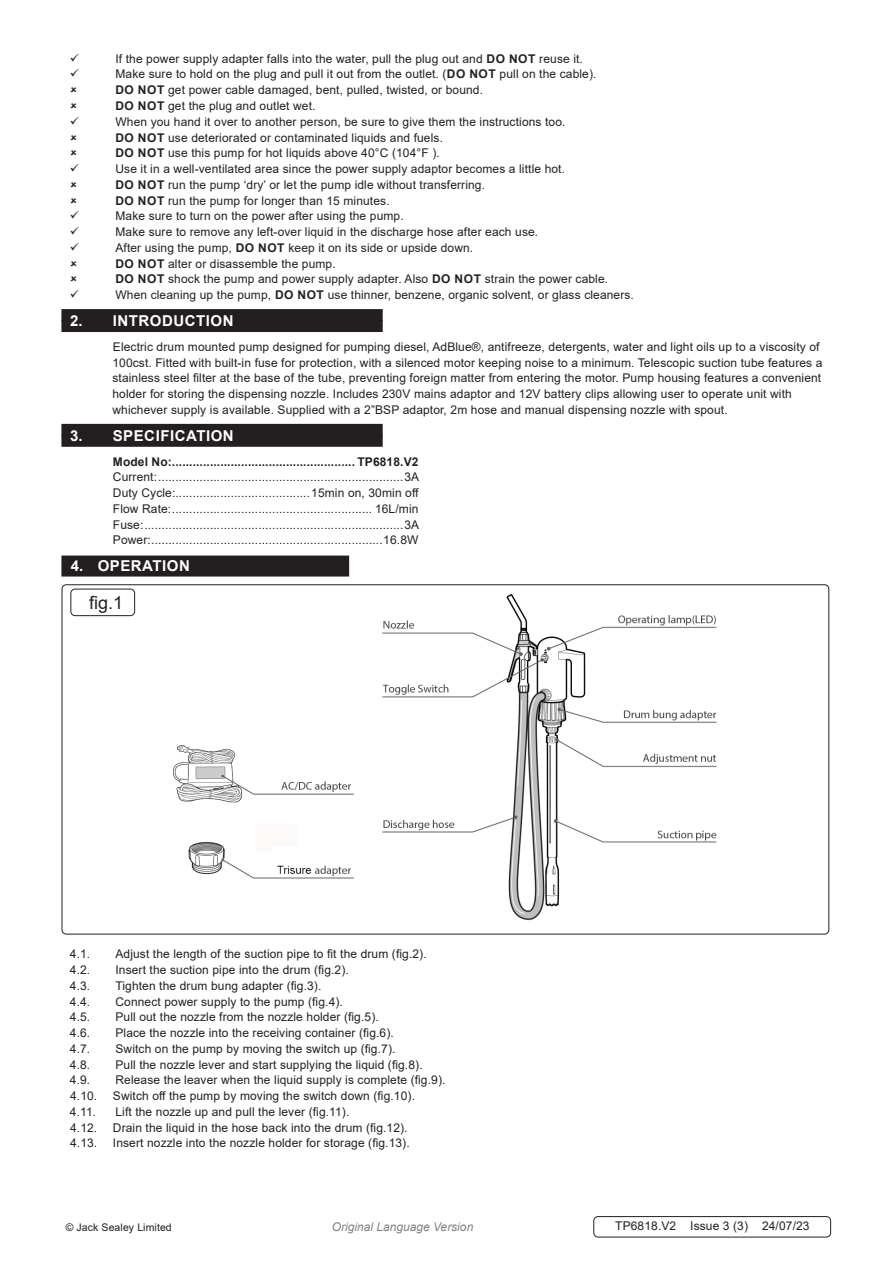
<style>
.page{position:relative;width:893px;height:1263px;background:#fff}
.page>*{position:absolute;margin:0;border:0;box-sizing:border-box;transform-origin:0 0}
.t1{font:18px "Arial";color:#231f20}
.t2{font:700 15px "Arial";letter-spacing:.035em;color:#fff}
.Body{font:12px/15.8px "Arial";letter-spacing:.01em;color:#231f20}
.Specifications__Tabbed{font:12px "Arial";letter-spacing:.01em;color:#231f20}
.Specifications__Tabbed-2{font:700 12px "Arial";letter-spacing:.01em;color:#231f20}
.Body__Footer{font:12px "Arial";letter-spacing:.01em;color:#231f20}
.t3{font:italic 12px "Arial";color:#808285}
.Body__Justified__7pt{font:10.5px "Arial";letter-spacing:.01em;color:#231f20}
.s1{font-weight:700}
</style>
<div class="page">
<div style="left:61px;top:320px;width:322px;height:12px;background:#231f20"></div>
<div style="left:61px;top:309px;width:322px;height:12px;background:#231f20"></div>
<div style="left:61px;top:435px;width:322px;height:12px;background:#231f20"></div>
<div style="left:61px;top:424px;width:322px;height:12px;background:#231f20"></div>
<div style="left:61px;top:555px;width:288px;height:21px;background:#231f20"></div>
<div style="left:70px;top:589px;width:65px;height:27px;border:1px solid #231f20;border-radius:4px"></div>
<img style="left:173px;top:593px;width:544px;height:328px">
<div style="left:593px;top:1216px;width:238px;height:21px;border:1px solid #231f20;border-radius:4px"></div>
<p class="Body" style="left:115px;top:51px;width:469px">If the power supply adapter falls into the water, pull the plug out and <span class="s1">DO NOT</span> reuse it.</p>
<p class="Body" style="left:115px;top:66px;width:483px">Make sure to hold on the plug and pull it out from the outlet. (<span class="s1">DO NOT</span> pull on the cable).</p>
<p class="Body" style="left:115px;top:82px;width:369px"><span class="s1">DO NOT</span> get power cable damaged, bent, pulled, twisted, or bound.</p>
<p class="Body" style="left:115px;top:98px;width:202px"><span class="s1">DO NOT</span> get the plug and outlet wet.</p>
<p class="Body" style="left:115px;top:114px;width:452px">When you hand it over to another person, be sure to give them the instructions too.</p>
<p class="Body" style="left:115px;top:129px;width:329px"><span class="s1">DO NOT</span> use deteriorated or contaminated liquids and fuels.</p>
<p class="Body" style="left:115px;top:145px;width:326px"><span class="s1">DO NOT</span> use this pump for hot liquids above 40°C (104°F ).</p>
<p class="Body" style="left:115px;top:161px;width:451px">Use it in a well-ventilated area since the power supply adaptor becomes a little hot.</p>
<p class="Body" style="left:115px;top:177px;width:371px"><span class="s1">DO NOT</span> run the pump ‘dry’ or let the pump idle without transferring.</p>
<p class="Body" style="left:115px;top:192px;width:276px"><span class="s1">DO NOT</span> run the pump for longer than 15 minutes.</p>
<p class="Body" style="left:115px;top:208px;width:290px">Make sure to turn on the power after using the pump.</p>
<p class="Body" style="left:115px;top:224px;width:424px">Make sure to remove any left-over liquid in the discharge hose after each use.</p>
<p class="Body" style="left:115px;top:240px;width:359px">After using the pump, <span class="s1">DO NOT</span> keep it on its side or upside down.</p>
<p class="Body" style="left:115px;top:255px;width:222px"><span class="s1">DO NOT</span> alter or disassemble the pump.</p>
<p class="Body" style="left:115px;top:271px;width:494px"><span class="s1">DO NOT</span> shock the pump and power supply adapter. Also <span class="s1">DO NOT</span> strain the power cable.</p>
<p class="Body" style="left:115px;top:287px;width:520px">When cleaning up the pump, <span class="s1">DO NOT</span> use thinner, benzene, organic solvent, or glass cleaners.</p>
<p class="t2" style="left:70px;top:310px;width:165px">2. INTRODUCTION</p>
<p class="Body" style="left:112px;top:339px;width:712px">Electric drum mounted pump designed for pumping diesel, AdBlue®, antifreeze, detergents, water and light oils up to a viscosity of 100cst. Fitted with built-in fuse for protection, with a silenced motor keeping noise to a minimum. Telescopic suction tube features a stainless steel filter at the base of the tube, preventing foreign matter from entering the motor. Pump housing features a convenient holder for storing the dispensing nozzle. Includes 230V mains adaptor and 12V battery clips allowing user to operate unit with whichever supply is available. Supplied with a 2”BSP adaptor, 2m hose and manual dispensing nozzle with spout.</p>
<p class="t2" style="left:70px;top:425px;width:165px">3. SPECIFICATION</p>
<p class="Specifications__Tabbed-2" style="left:113px;top:453px;width:307px">Model No:..................................................... TP6818.V2</p>
<p class="Specifications__Tabbed" style="left:113px;top:469px;width:308px">Current:.......................................................................3A</p>
<p class="Specifications__Tabbed" style="left:113px;top:485px;width:308px">Duty Cycle:.......................................15min on, 30min off</p>
<p class="Specifications__Tabbed" style="left:113px;top:500px;width:307px">Flow Rate:.......................................................... 16L/min</p>
<p class="Specifications__Tabbed" style="left:113px;top:516px;width:308px">Fuse:...........................................................................3A</p>
<p class="Specifications__Tabbed" style="left:113px;top:532px;width:307px">Power:...................................................................16.8W</p>
<p class="t2" style="left:71px;top:555px;width:121px">4. OPERATION</p>
<p class="t1" style="left:89px;top:590px;width:36px">fig.1</p>
<p class="Body" style="left:70px;top:946px;width:22px">4.1.</p>
<p class="Body" style="left:115px;top:946px;width:313px">Adjust the length of the suction pipe to fit the drum (fig.2).</p>
<p class="Body" style="left:70px;top:962px;width:22px">4.2.</p>
<p class="Body" style="left:115px;top:962px;width:235px">Insert the suction pipe into the drum (fig.2).</p>
<p class="Body" style="left:70px;top:978px;width:22px">4.3.</p>
<p class="Body" style="left:115px;top:978px;width:207px">Tighten the drum bung adapter (fig.3).</p>
<p class="Body" style="left:70px;top:993px;width:22px">4.4.</p>
<p class="Body" style="left:115px;top:993px;width:229px">Connect power supply to the pump (fig.4).</p>
<p class="Body" style="left:70px;top:1009px;width:22px">4.5.</p>
<p class="Body" style="left:115px;top:1009px;width:265px">Pull out the nozzle from the nozzle holder (fig.5).</p>
<p class="Body" style="left:70px;top:1025px;width:22px">4.6.</p>
<p class="Body" style="left:115px;top:1025px;width:280px">Place the nozzle into the receiving container (fig.6).</p>
<p class="Body" style="left:70px;top:1041px;width:22px">4.7.</p>
<p class="Body" style="left:115px;top:1041px;width:281px">Switch on the pump by moving the switch up (fig.7).</p>
<p class="Body" style="left:70px;top:1056px;width:22px">4.8.</p>
<p class="Body" style="left:115px;top:1056px;width:309px">Pull the nozzle lever and start supplying the liquid (fig.8).</p>
<p class="Body" style="left:70px;top:1072px;width:22px">4.9.</p>
<p class="Body" style="left:115px;top:1072px;width:332px">Release the leaver when the liquid supply is complete (fig.9).</p>
<p class="Body" style="left:70px;top:1088px;width:29px">4.10.</p>
<p class="Body" style="left:113px;top:1088px;width:304px">Switch off the pump by moving the switch down (fig.10).</p>
<p class="Body" style="left:70px;top:1104px;width:28px">4.11.</p>
<p class="Body" style="left:115px;top:1104px;width:235px">Lift the nozzle up and pull the lever (fig.11).</p>
<p class="Body" style="left:70px;top:1119px;width:29px">4.12.</p>
<p class="Body" style="left:113px;top:1119px;width:296px">Drain the liquid in the hose back into the drum (fig.12).</p>
<p class="Body" style="left:70px;top:1135px;width:29px">4.13.</p>
<p class="Body" style="left:113px;top:1135px;width:299px">Insert nozzle into the nozzle holder for storage (fig.13).</p>
<p class="Body__Justified__7pt" style="left:66px;top:1220px;width:108px">© Jack Sealey Limited</p>
<p class="t3" style="left:332px;top:1219px;width:143px">Original Language Version</p>
<p class="Body__Footer" style="left:615px;top:1217px;width:196px">TP6818.V2 Issue 3 (3) 24/07/23</p>
</div>
